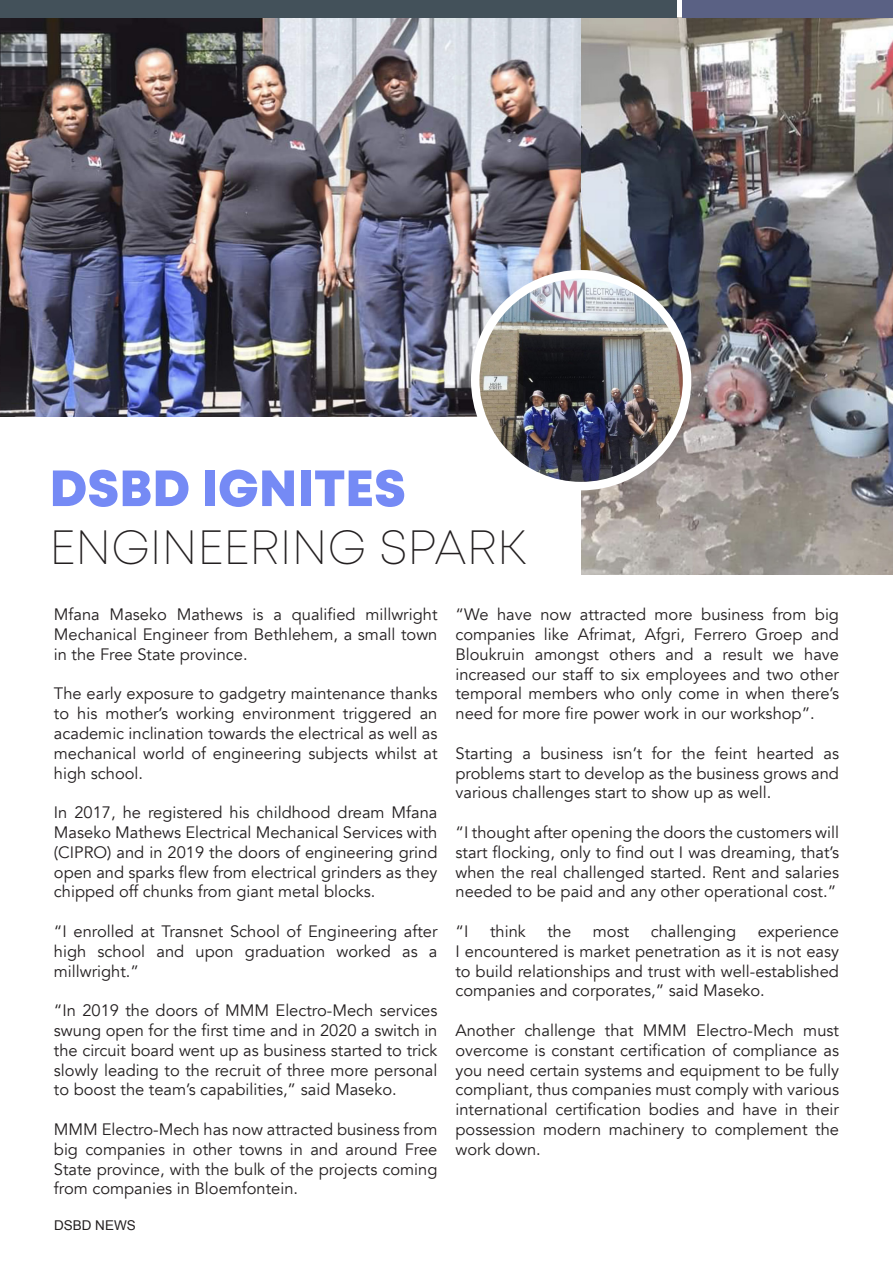
<style>
.page{position:relative;width:893px;height:1263px;background:#fff}
.page>*{position:absolute;margin:0;border:0;box-sizing:border-box;transform-origin:0 0}
.t1{font:50.85px "Mont Heavy DEMO";color:#758af5}
.t2{font:48px "Mont Extra Light DEMO";color:#231f20}
.t3{font:16.5px/19.8px "Avenir";color:#231f20;text-align:justify}
.t4{font:13.5px "Arial";color:#231f20}
</style>
<div class="page">
<img style="left:0;top:17px;width:581px;height:400px">
<img style="left:581px;top:17px;width:312px;height:558px">
<img style="left:475px;top:274px;width:212px;height:212px;border-radius:106px">
<div style="left:471px;top:270px;width:220px;height:220px;border:9px solid #fff;border-radius:50%"></div>
<div style="left:683px;top:0;width:210px;height:17px;background:#5a6184"></div>
<div style="left:0;top:0;width:676px;height:17px;background:#43515a"></div>
<p class="t1" style="left:50px;top:459px;width:358px">DSBD IGNITES</p>
<p class="t2" style="left:50px;top:519px;width:478px">ENGINEERING SPARK</p>
<p class="t3" style="left:54px;top:605px;width:385px">Mfana Maseko Mathews is a qualified millwright Mechanical Engineer from Bethlehem, a small town in the Free State province.</p>
<p class="t3" style="left:54px;top:684px;width:385px">The early exposure to gadgetry maintenance thanks to his mother’s working environment triggered an academic inclination towards the electrical as well as mechanical world of engineering subjects whilst at high school.</p>
<p class="t3" style="left:54px;top:803px;width:385px">In 2017, he registered his childhood dream Mfana Maseko Mathews Electrical Mechanical Services with (CIPRO) and in 2019 the doors of engineering grind open and sparks flew from electrical grinders as they chipped off chunks from giant metal blocks.</p>
<p class="t3" style="left:54px;top:922px;width:385px">“I enrolled at Transnet School of Engineering after high school and upon graduation worked as a millwright.”</p>
<p class="t3" style="left:54px;top:1001px;width:385px">“In 2019 the doors of MMM Electro-Mech services swung open for the first time and in 2020 a switch in the circuit board went up as business started to trick slowly leading to the recruit of three more personal to boost the team’s capabilities,” said Maseko.</p>
<p class="t3" style="left:54px;top:1120px;width:385px">MMM Electro-Mech has now attracted business from big companies in other towns in and around Free State province, with the bulk of the projects coming from companies in Bloemfontein.</p>
<p class="t4" style="left:54px;top:1216px;width:83px">DSBD NEWS</p>
<p class="t3" style="left:455px;top:605px;width:385px">“We have now attracted more business from big companies like Afrimat, Afgri, Ferrero Groep and Bloukruin amongst others and a result we have increased our staff to six employees and two other temporal members who only come in when there’s need for more fire power work in our workshop”.</p>
<p class="t3" style="left:455px;top:743px;width:385px">Starting a business isn’t for the feint hearted as problems start to develop as the business grows and various challenges start to show up as well.</p>
<p class="t3" style="left:455px;top:823px;width:385px">“I thought after opening the doors the customers will start flocking, only to find out I was dreaming, that’s when the real challenged started. Rent and salaries needed to be paid and any other operational cost.”</p>
<p class="t3" style="left:455px;top:922px;width:14px">“I</p>
<p class="t3" style="left:490px;top:922px;width:37px">think</p>
<p class="t3" style="left:547px;top:922px;width:25px">the</p>
<p class="t3" style="left:593px;top:922px;width:38px">most</p>
<p class="t3" style="left:651px;top:922px;width:87px">challenging</p>
<p class="t3" style="left:455px;top:922px;width:385px;text-indent:302px">experience I encountered is market penetration as it is not easy to build relationships and trust with well-established companies and corporates,” said Maseko.</p>
<p class="t3" style="left:455px;top:1021px;width:385px">Another challenge that MMM Electro-Mech must overcome is constant certification of compliance as you need certain systems and equipment to be fully compliant, thus companies must comply with various international certification bodies and have in their possession modern machinery to complement the work down.</p>
</div>
